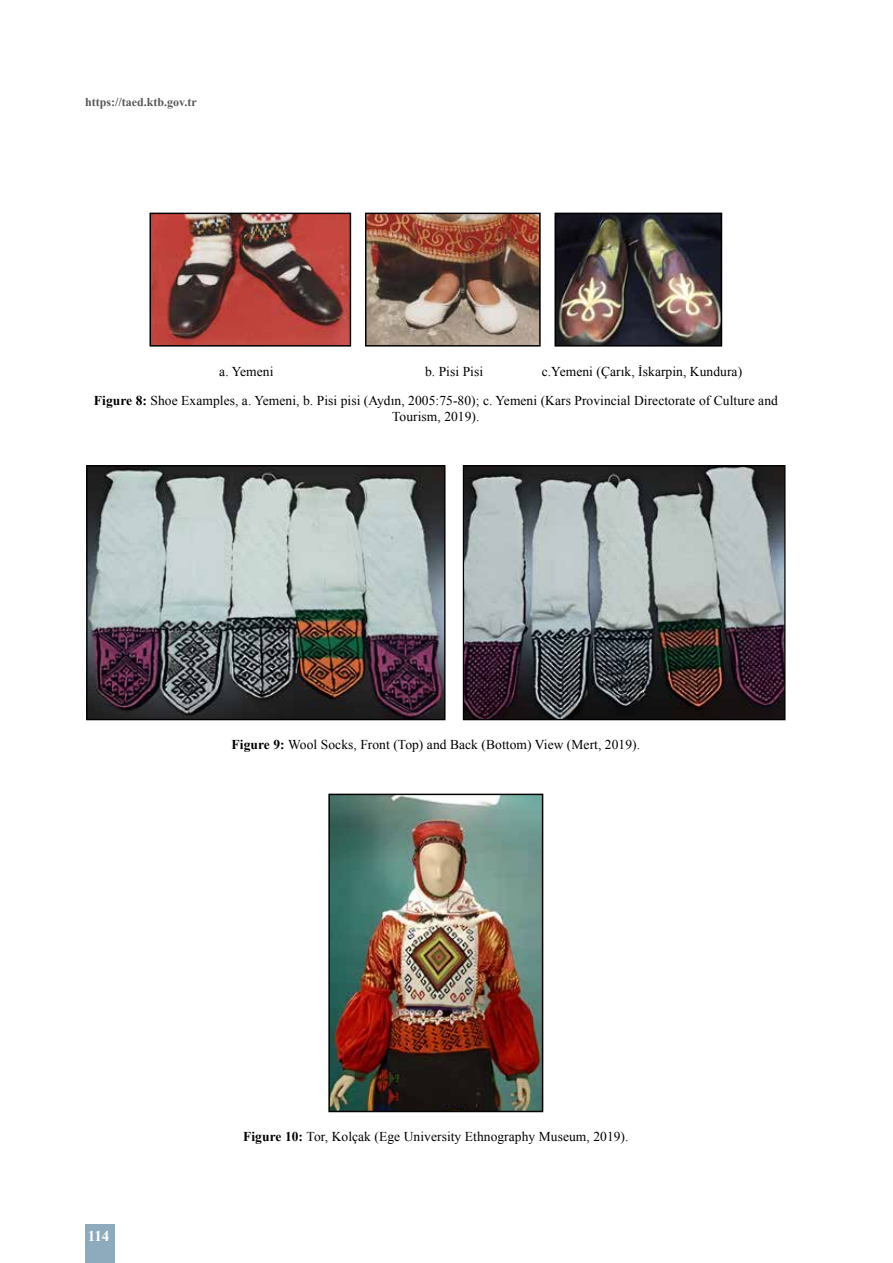
<style>
.page{position:relative;width:893px;height:1263px;background:#fff}
.page>*{position:absolute;margin:0;border:0;box-sizing:border-box;transform-origin:0 0}
.t1{font:700 15px "Times New Roman";color:#fff}
.t2{font:13.5px/29px "Times New Roman";letter-spacing:.005em;color:#000}
.t3{font:700 12px "Times New Roman";color:#575756}
.s1{font-weight:700}
</style>
<div class="page">
<div style="left:85px;top:1224px;width:30px;height:39px;background:#8eabbe"></div>
<img style="left:152px;top:216px;width:196px;height:128px">
<div style="left:149px;top:213px;width:202px;height:134px;border:2px solid #000"></div>
<img style="left:368px;top:216px;width:170px;height:128px">
<div style="left:365px;top:213px;width:176px;height:134px;border:2px solid #000"></div>
<img style="left:557px;top:216px;width:162px;height:128px">
<div style="left:554px;top:213px;width:168px;height:134px;border:2px solid #000"></div>
<img style="left:88px;top:467px;width:355px;height:251px">
<div style="left:86px;top:465px;width:359px;height:255px;border:1px solid #000"></div>
<img style="left:465px;top:467px;width:318px;height:251px">
<div style="left:463px;top:465px;width:322px;height:255px;border:1px solid #000"></div>
<img style="left:330px;top:796px;width:211px;height:314px">
<div style="left:328px;top:794px;width:215px;height:318px;border:1px solid #000"></div>
<p class="t3" style="left:85px;top:94px;width:113px">https://taed.ktb.gov.tr</p>
<p class="t2" style="left:94px;top:356px;width:685px;text-indent:448px">c.Yemeni (Çarık, İskarpin, Kundura)<br><span class="s1">Figure 8:</span> Shoe Examples, a. Yemeni, b. Pisi pisi (Aydın, 2005:75-80); c. Yemeni (Kars Provincial Directorate of Culture and</p>
<p class="t2" style="left:392px;top:401px;width:89px">Tourism, 2019).</p>
<p class="t2" style="left:219px;top:356px;width:56px">a. Yemeni</p>
<p class="t2" style="left:425px;top:356px;width:60px">b. Pisi Pisi</p>
<p class="t2" style="left:232px;top:730px;width:410px"><span class="s1">Figure 9:</span> Wool Socks, Front (Top) and Back (Bottom) View (Mert, 2019).</p>
<p class="t1" style="left:88px;top:1226px;width:23px">114</p>
<p class="t2" style="left:243px;top:1122px;width:387px"><span class="s1">Figure 10:</span> Tor, Kolçak (Ege University Ethnography Museum, 2019).</p>
</div>
